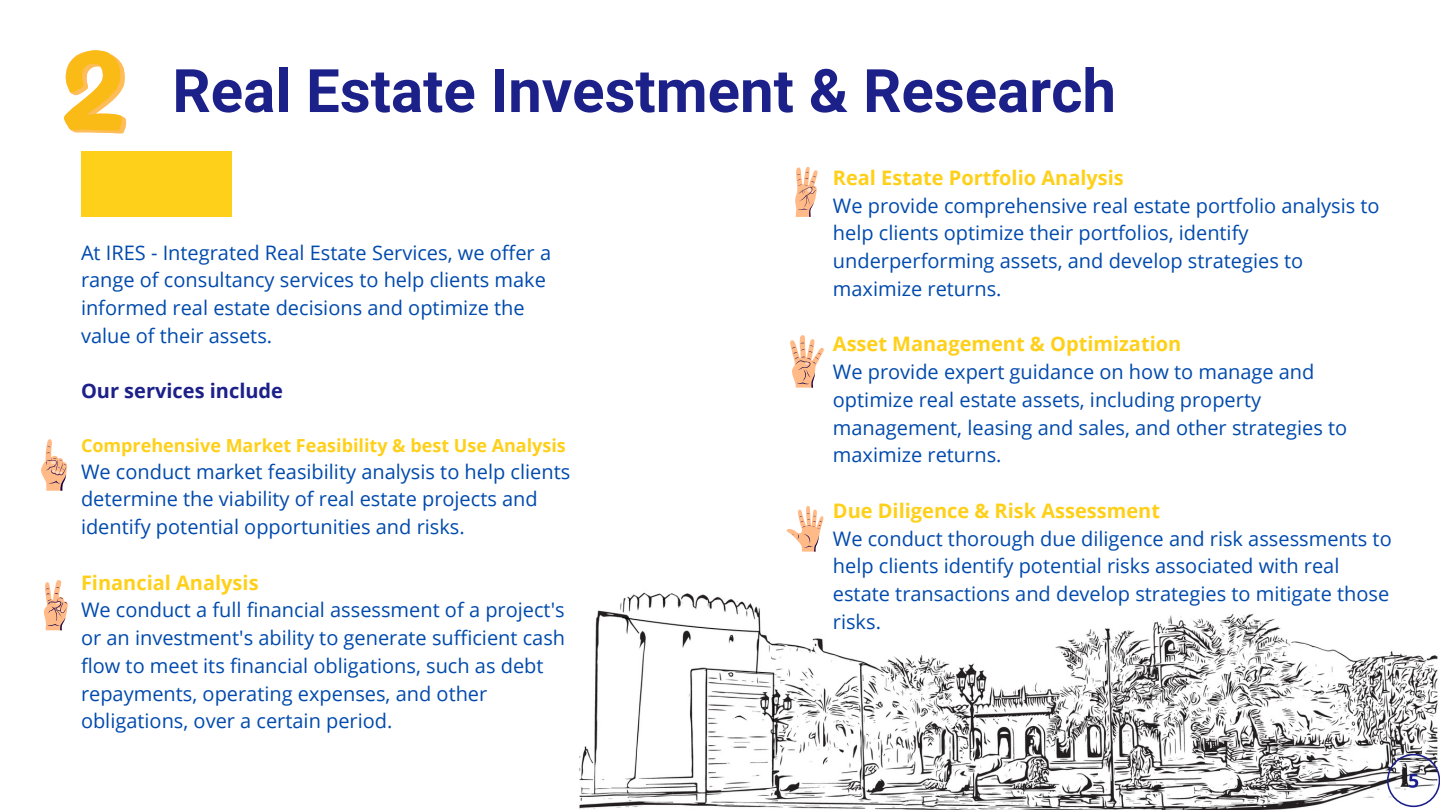
<style>
.page{position:relative;width:1440px;height:810px;background:#fff}
.page>*{position:absolute;margin:0;border:0;box-sizing:border-box;transform-origin:0 0}
.t1{font:700 60px "Roboto";color:#1c2089}
.t2{font:20px/27.8px "Open Sans";color:#004aad}
.t3{font:700 20px "Open Sans";color:#fed01a}
.t4{font:700 20px "Open Sans";color:#1c2089}
.t5{font:700 18px "Open Sans";color:#fed01a}
</style>
<div class="page">
<div style="left:81px;top:152px;width:151px;height:65px;background:#fed01a"></div>
<img style="left:579px;top:517px;width:859px;height:293px">
<svg style="left:64px;top:50px;width:62px;height:83px"></svg>
<svg style="left:795px;top:167px;width:23px;height:50px"></svg>
<svg style="left:44px;top:580px;width:24px;height:50px"></svg>
<svg style="left:41px;top:439px;width:26px;height:52px"></svg>
<svg style="left:790px;top:335px;width:34px;height:53px"></svg>
<svg style="left:787px;top:506px;width:36px;height:46px"></svg>
<svg style="left:1387px;top:754px;width:53px;height:53px"></svg>
<h1 class="t1" style="left:172px;top:56px;width:945px">Real Estate Investment &amp; Research</h1>
<p class="t2" style="left:81px;top:238px;width:472px">At IRES - Integrated Real Estate Services, we offer a range of consultancy services to help clients make informed real estate decisions and optimize the value of their assets.</p>
<p class="t4" style="left:81px;top:377px;width:204px">Our services include</p>
<p class="t5" style="left:81px;top:432px;width:486px">Comprehensive Market Feasibility &amp; best Use Analysis</p>
<p class="t2" style="left:81px;top:457px;width:491px">We conduct market feasibility analysis to help clients determine the viability of real estate projects and identify potential opportunities and risks.</p>
<p class="t3" style="left:81px;top:568px;width:179px">Financial Analysis</p>
<p class="t2" style="left:81px;top:596px;width:486px">We conduct a full financial assessment of a project's or an investment's ability to generate sufficient cash flow to meet its financial obligations, such as debt repayments, operating expenses, and other obligations, over a certain period.</p>
<p class="t3" style="left:833px;top:164px;width:292px">Real Estate Portfolio Analysis</p>
<p class="t2" style="left:833px;top:191px;width:548px">We provide comprehensive real estate portfolio analysis to help clients optimize their portfolios, identify underperforming assets, and develop strategies to maximize returns.</p>
<p class="t3" style="left:833px;top:330px;width:350px">Asset Management &amp; Optimization</p>
<p class="t2" style="left:833px;top:358px;width:516px">We provide expert guidance on how to manage and optimize real estate assets, including property management, leasing and sales, and other strategies to maximize returns.</p>
<p class="t3" style="left:833px;top:497px;width:329px">Due Diligence &amp; Risk Assessment</p>
<p class="t2" style="left:833px;top:524px;width:560px">We conduct thorough due diligence and risk assessments to help clients identify potential risks associated with real estate transactions and develop strategies to mitigate those risks.</p>
</div>
